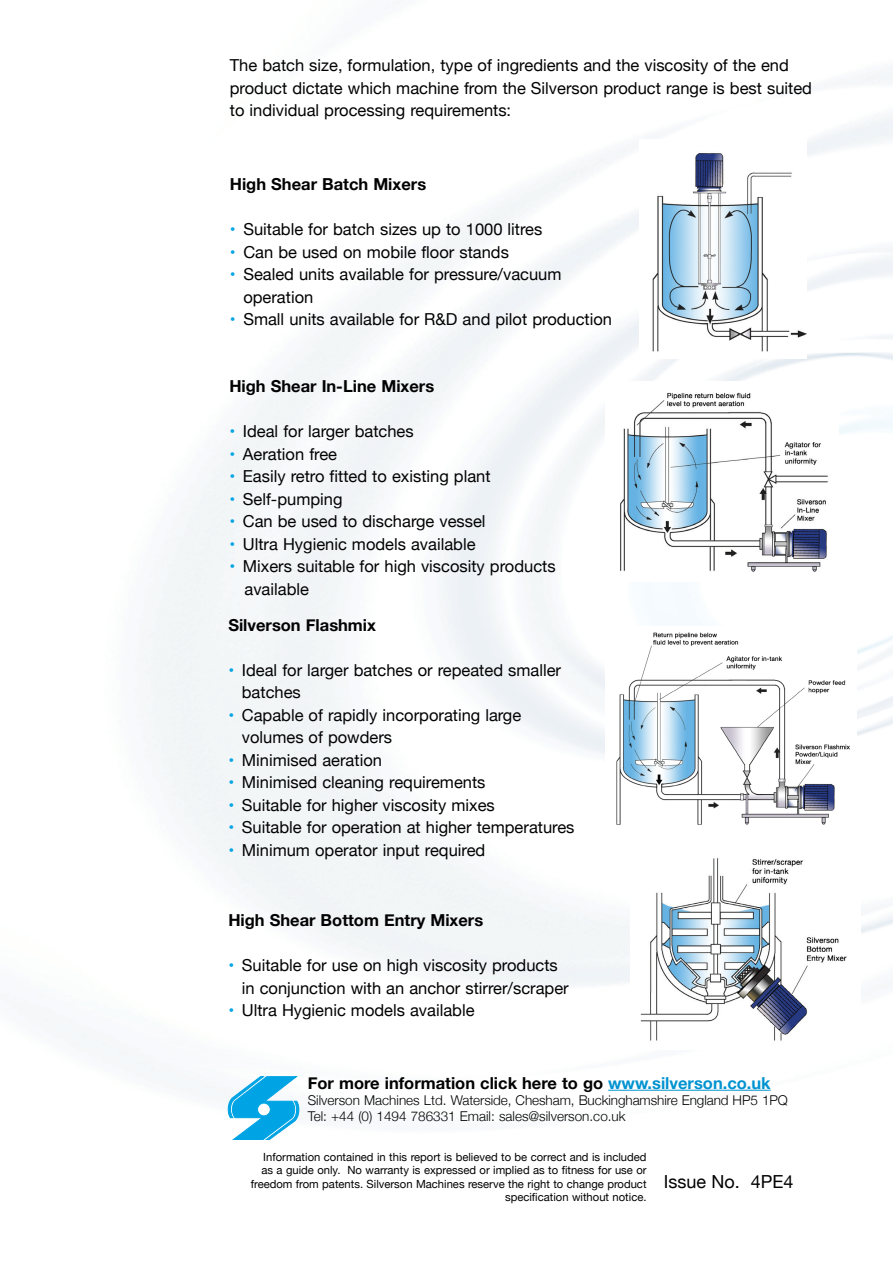
<style>
.page{position:relative;width:893px;height:1263px;background:#fff}
.page>*{position:absolute;margin:0;border:0;box-sizing:border-box;transform-origin:0 0}
.t1{font:18px "Helvetica Neue";color:#020203}
.t2{font:16.5px/22.5px "Helvetica Neue";color:#020203}
.Gillsans{font:700 16.5px "Helvetica Neue";color:#020203}
.t3{font:300 13.5px "Helvetica Neue";color:#020203}
.t4{font:11.25px/13.5px "Helvetica Neue";color:#020203;text-align:right}
.s1{color:#00a4e4}
.s2{color:#0093d1}
</style>
<div class="page">
<hr style="left:608px;top:1090px;width:163px;height:1px;background:#0093d1">
<svg style="left:228px;top:1075px;width:72px;height:65px"></svg>
<div style="left:258px;top:1103px;width:12px;height:13px;background:#fff;border-radius:50%"></div>
<div style="left:257px;top:1103px;width:14px;height:13px;border:1px solid #00a4e4;border-radius:50%"></div>
<img style="left:619px;top:392px;width:210px;height:181px">
<img style="left:616px;top:632px;width:235px;height:193px">
<img style="left:640px;top:857px;width:208px;height:185px">
<img style="left:652px;top:151px;width:154px;height:201px">
<p class="t2" style="left:230px;top:55px;width:584px">The batch size, formulation, type of ingredients and the viscosity of the end product dictate which machine from the Silverson product range is best suited to individual processing requirements:</p>
<p class="Gillsans" style="left:230px;top:171px;width:198px">High Shear Batch Mixers</p>
<p class="t2" style="left:230px;top:219px;width:314px"><span class="s1">•</span> Suitable for batch sizes up to 1000 litres</p>
<p class="t2" style="left:230px;top:241px;width:281px"><span class="s1">•</span> Can be used on mobile floor stands</p>
<p class="t2" style="left:230px;top:264px;width:333px"><span class="s1">•</span> Sealed units available for pressure/vacuum</p>
<p class="t2" style="left:243px;top:286px;width:71px">operation</p>
<p class="t2" style="left:230px;top:309px;width:384px"><span class="s1">•</span> Small units available for R&amp;D and pilot production</p>
<p class="Gillsans" style="left:229px;top:373px;width:206px">High Shear In-Line Mixers</p>
<p class="t2" style="left:229px;top:421px;width:186px"><span class="s1">•</span> Ideal for larger batches</p>
<p class="t2" style="left:229px;top:443px;width:109px"><span class="s1">•</span> Aeration free</p>
<p class="t2" style="left:229px;top:466px;width:263px"><span class="s1">•</span> Easily retro fitted to existing plant</p>
<p class="t2" style="left:229px;top:488px;width:115px"><span class="s1">•</span> Self-pumping</p>
<p class="t2" style="left:229px;top:511px;width:258px"><span class="s1">•</span> Can be used to discharge vessel</p>
<p class="t2" style="left:229px;top:533px;width:248px"><span class="s1">•</span> Ultra Hygienic models available</p>
<p class="t2" style="left:229px;top:556px;width:328px"><span class="s1">•</span> Mixers suitable for high viscosity products</p>
<p class="t2" style="left:244px;top:578px;width:66px">available</p>
<p class="Gillsans" style="left:228px;top:612px;width:149px">Silverson Flashmix</p>
<p class="t2" style="left:228px;top:659px;width:334px"><span class="s1">•</span> Ideal for larger batches or repeated smaller</p>
<p class="t2" style="left:242px;top:682px;width:60px">batches</p>
<p class="t2" style="left:228px;top:704px;width:294px"><span class="s1">•</span> Capable of rapidly incorporating large</p>
<p class="t2" style="left:242px;top:727px;width:152px">volumes of powders</p>
<p class="t2" style="left:228px;top:749px;width:155px"><span class="s1">•</span> Minimised aeration</p>
<p class="t2" style="left:228px;top:772px;width:259px"><span class="s1">•</span> Minimised cleaning requirements</p>
<p class="t2" style="left:228px;top:794px;width:268px"><span class="s1">•</span> Suitable for higher viscosity mixes</p>
<p class="t2" style="left:228px;top:817px;width:348px"><span class="s1">•</span> Suitable for operation at higher temperatures</p>
<p class="t2" style="left:228px;top:839px;width:258px"><span class="s1">•</span> Minimum operator input required</p>
<p class="Gillsans" style="left:228px;top:907px;width:256px">High Shear Bottom Entry Mixers</p>
<p class="t2" style="left:228px;top:955px;width:331px"><span class="s1">•</span> Suitable for use on high viscosity products</p>
<p class="t2" style="left:242px;top:977px;width:328px">in conjunction with an anchor stirrer/scraper</p>
<p class="t2" style="left:228px;top:1000px;width:248px"><span class="s1">•</span> Ultra Hygienic models available</p>
<p class="Gillsans" style="left:308px;top:1070px;width:464px">For more information click here to go <span class="s2">www.silverson.co.uk</span></p>
<p class="t3" style="left:308px;top:1089px;width:482px">Silverson Machines Ltd. Waterside, Chesham, Buckinghamshire England HP5 1PQ</p>
<p class="t3" style="left:308px;top:1105px;width:319px">Tel: +44 (0) 1494 786331 Email: sales@silverson.co.uk</p>
<p class="t4" style="left:251px;top:1150px;width:397px">Information contained in this report is believed to be correct and is included as a guide only. No warranty is expressed or implied as to fitness for use or freedom from patents. Silverson Machines reserve the right to change product specification without notice.</p>
<p class="t1" style="left:664px;top:1169px;width:131px">Issue No. 4PE4</p>
</div>
